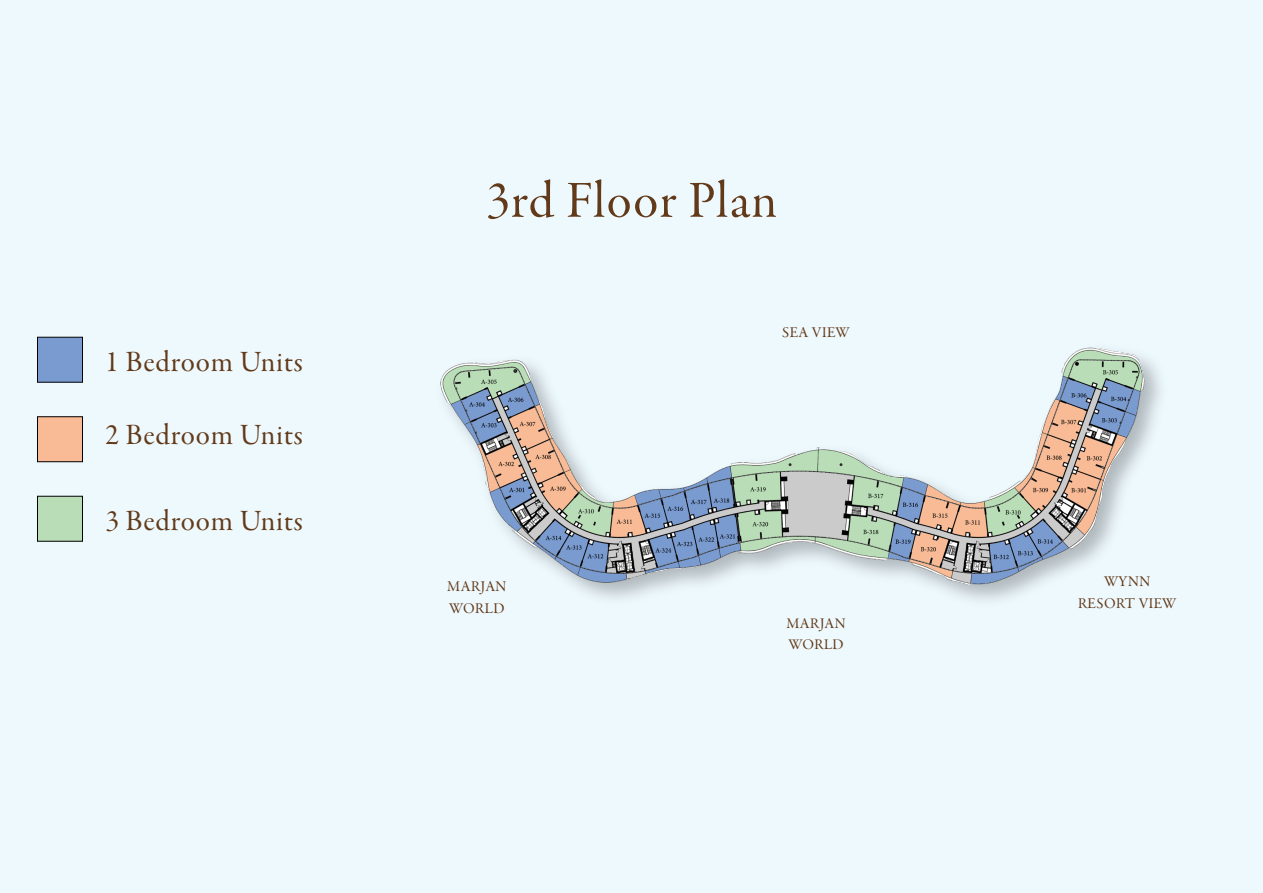
<style>
.page{position:relative;width:1263px;height:893px;background:#eef9fe}
.page>*{position:absolute;margin:0;border:0;box-sizing:border-box;transform-origin:0 0}
.t1{font:52.35px "Garamond Premr Pro Subh";letter-spacing:.025em;color:#623a19}
.t2{font:29.7px "Garamond Premr Pro Subh";letter-spacing:.025em;color:#623a19}
.t3{font:15px/21.5px "Garamond Premr Pro Subh";letter-spacing:.035em;color:#623a19}
.t4{font:14.85px/21.1px "Garamond Premr Pro Subh";letter-spacing:.035em;color:#623a19}
</style>
<div class="page">
<img style="left:440px;top:347px;width:721px;height:254px">
<div style="left:37px;top:337px;width:46px;height:45px;background:#7a9bd0;border:1px solid #000"></div>
<div style="left:37px;top:417px;width:46px;height:45px;background:#f9bb96;border:1px solid #000"></div>
<div style="left:37px;top:496px;width:46px;height:45px;background:#b9ddb7;border:1px solid #000"></div>
<p class="t2" style="left:105px;top:344px;width:199px">1 Bedroom Units</p>
<p class="t2" style="left:105px;top:418px;width:199px">2 Bedroom Units</p>
<p class="t2" style="left:105px;top:503px;width:199px">3 Bedroom Units</p>
<h1 class="t1" style="left:486px;top:170px;width:293px">3rd Floor Plan</h1>
<p class="t3" style="left:782px;top:322px;width:69px">SEA VIEW</p>
<p class="t3" style="left:447px;top:577px;width:61px">MARJAN<br>WORLD</p>
<p class="t3" style="left:1078px;top:572px;width:100px;text-align:center">WYNN<br>RESORT VIEW</p>
<p class="t4" style="left:786px;top:614px;width:61px">MARJAN<br>WORLD</p>
</div>
